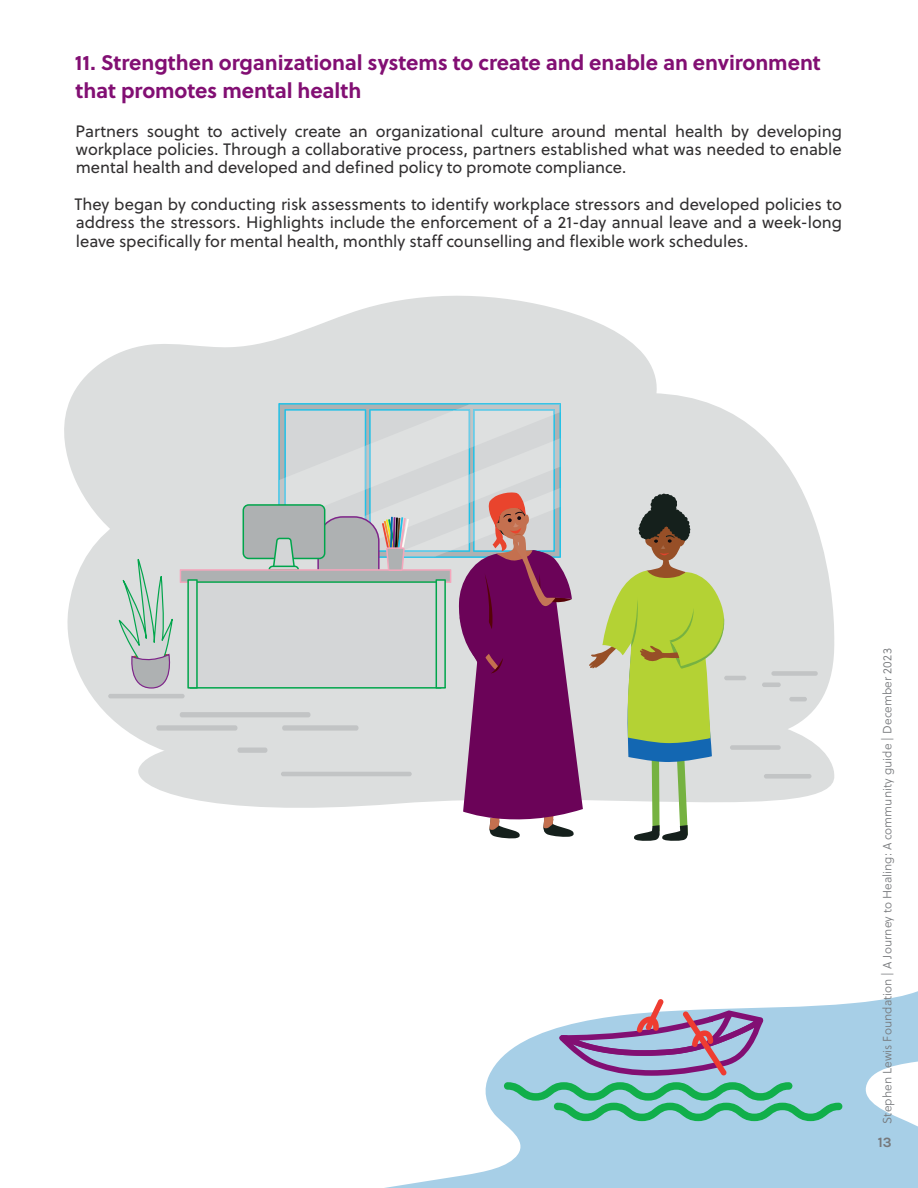
<style>
.page{position:relative;width:918px;height:1188px;background:#fff}
.page>*{position:absolute;margin:0;border:0;box-sizing:border-box;transform-origin:0 0}
.t1{font:700 21px/28.5px "Soleil";letter-spacing:-.005em;color:#820f73}
.t2{font:16.5px/18.3px "Soleil";letter-spacing:-.005em;color:#312f30;text-align:justify}
.t3{font:200 14.25px "Karla";color:#76787b}
.t4{font:12px "Soleil Lt";letter-spacing:.01em;color:#76787b}
</style>
<div class="page">
<svg style="left:76px;top:295px;width:581px;height:94px;fill:#dcdede"></svg>
<svg style="left:385px;top:991px;width:533px;height:197px;fill:#a7cfe7"></svg>
<svg style="left:64px;top:389px;width:771px;height:413px;fill:#dcdede"></svg>
<svg style="left:504px;top:1082px;width:338px;height:39px;background:#71c3af"></svg>
<svg style="left:559px;top:999px;width:204px;height:77px"></svg>
<svg style="left:589px;top:493px;width:144px;height:348px;background:#c1cd9d"></svg>
<svg style="left:118px;top:404px;width:465px;height:435px;background:#c6bcc6"></svg>
<div style="left:180px;top:712px;width:131px;height:5px;background:#c2c4c5;border-radius:2px"></div>
<div style="left:282px;top:725px;width:77px;height:6px;background:#c2c4c5;border-radius:2px"></div>
<div style="left:237px;top:748px;width:30px;height:5px;background:#c2c4c5;border-radius:2px"></div>
<div style="left:156px;top:725px;width:81px;height:6px;background:#c2c4c5;border-radius:2px"></div>
<div style="left:730px;top:745px;width:51px;height:5px;background:#c2c4c5;border-radius:2px"></div>
<hr style="left:281px;top:772px;width:131px;height:4px;background:#c2c4c5;border-radius:2px">
<div style="left:764px;top:774px;width:48px;height:5px;background:#c2c4c5;border-radius:2px"></div>
<hr style="left:108px;top:694px;width:77px;height:4px;background:#c2c4c5;border-radius:2px">
<hr style="left:789px;top:697px;width:18px;height:4px;background:#c2c4c5;border-radius:2px">
<div style="left:771px;top:671px;width:47px;height:5px;background:#c2c4c5;border-radius:2px"></div>
<hr style="left:724px;top:676px;width:22px;height:4px;background:#c2c4c5;border-radius:2px">
<hr style="left:762px;top:683px;width:19px;height:4px;background:#c2c4c5;border-radius:2px">
<p class="t1" style="left:75px;top:47px;width:747px">11. Strengthen organizational systems to create and enable an environment that promotes mental health</p>
<p class="t2" style="left:76px;top:121px;width:768px">Partners sought to actively create an organizational culture around mental health by developing workplace policies. Through a collaborative process, partners established what was needed to enable mental health and developed and defined policy to promote compliance.</p>
<p class="t2" style="left:74px;top:195px;width:769px">They began by conducting risk assessments to identify workplace stressors and developed policies to address the stressors. Highlights include the enforcement of a 21-day annual leave and a week-long leave specifically for mental health, monthly staff counselling and flexible work schedules.</p>
<p class="t4" style="left:879px;top:1124px;width:477px;rotate:-90deg">Stephen Lewis Foundation | A Journey to Healing: A community guide | December 2023</p>
<p class="t3" style="left:878px;top:1134px;width:15px">13</p>
</div>
